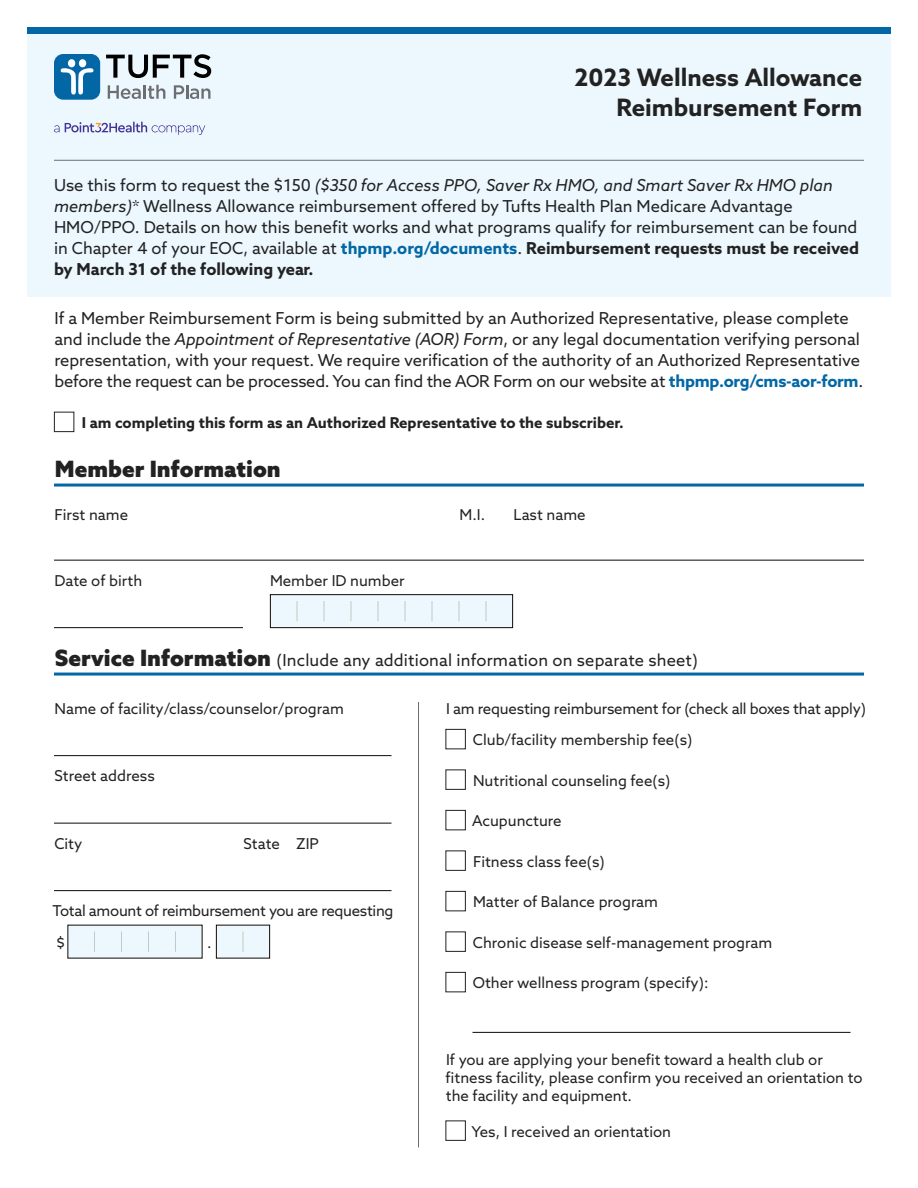
<style>
.page{position:relative;width:918px;height:1188px;background:#fff}
.page>*{position:absolute;margin:0;border:0;box-sizing:border-box;transform-origin:0 0}
.t1{font:700 24px/30px "Azo Sans";color:#222;text-align:right}
.t2{font:900 22.5px "Azo Sans";color:#222}
.t3{font:16.5px/21px "Azo Sans";letter-spacing:-.005em;color:#222223}
.t4{font:16.5px "Azo Sans";letter-spacing:.01em;color:#222}
.t5{font:15px/18px "Azo Sans";color:#222223}
.t6{font:700 15px "Azo Sans";color:#222223}
.t7{font:15px "Azo Sans";letter-spacing:-.02em;color:#222223}
.s1{font-style:italic}
.s2{font-weight:700;color:#0367a5}
.s3{font-weight:700}
.s4{font-weight:900;font-size:22.5px}
</style>
<div class="page">
<hr style="left:54px;top:560px;width:810px;height:1px;background:#100906">
<hr style="left:54px;top:627px;width:189px;height:1px;background:#100906">
<hr style="left:54px;top:755px;width:338px;height:1px;background:#100906">
<hr style="left:54px;top:823px;width:338px;height:1px;background:#100906">
<hr style="left:54px;top:890px;width:338px;height:1px;background:#100906">
<div style="left:270px;top:594px;width:243px;height:34px;background:#ecf8fe;border:1px solid #100906"></div>
<svg style="left:297px;top:601px;width:1px;height:20px"></svg>
<svg style="left:378px;top:601px;width:1px;height:20px"></svg>
<svg style="left:432px;top:601px;width:1px;height:20px"></svg>
<svg style="left:459px;top:601px;width:1px;height:20px"></svg>
<svg style="left:486px;top:601px;width:1px;height:20px"></svg>
<svg style="left:324px;top:601px;width:1px;height:20px"></svg>
<svg style="left:351px;top:601px;width:1px;height:20px"></svg>
<svg style="left:405px;top:601px;width:1px;height:20px"></svg>
<div style="left:27px;top:27px;width:864px;height:270px;background:#ecf8fe"></div>
<div style="left:27px;top:27px;width:864px;height:7px;background:#0367a5"></div>
<div style="left:54px;top:412px;width:20px;height:20px;border:1px solid #222"></div>
<hr style="left:418px;top:702px;width:1px;height:446px;background:#6d6e71">
<div style="left:446px;top:1120px;width:20px;height:21px;border:1px solid #222"></div>
<hr style="left:54px;top:160px;width:810px;height:1px;background:#6d6e71">
<svg style="left:54px;top:122px;width:151px;height:13px"></svg>
<svg style="left:106px;top:54px;width:105px;height:24px"></svg>
<svg style="left:108px;top:85px;width:57px;height:14px"></svg>
<svg style="left:174px;top:85px;width:37px;height:14px"></svg>
<div style="left:54px;top:54px;width:46px;height:46px;background:#0367a5;border-radius:9px"></div>
<div style="left:79px;top:59px;width:7px;height:8px;background:#fff;border-radius:50%"></div>
<svg style="left:61px;top:68px;width:32px;height:27px"></svg>
<div style="left:68px;top:59px;width:7px;height:8px;background:#fff;border-radius:50%"></div>
<hr style="left:54px;top:673px;width:810px;height:3px;background:#0367a5">
<hr style="left:54px;top:484px;width:810px;height:3px;background:#0367a5">
<div style="left:68px;top:925px;width:134px;height:33px;background:#ecf8fe"></div>
<svg style="left:94px;top:932px;width:1px;height:20px"></svg>
<svg style="left:175px;top:932px;width:1px;height:20px"></svg>
<svg style="left:121px;top:932px;width:1px;height:20px"></svg>
<svg style="left:148px;top:932px;width:1px;height:20px"></svg>
<div style="left:216px;top:925px;width:54px;height:33px;background:#ecf8fe;border:1px solid #100906"></div>
<svg style="left:243px;top:932px;width:1px;height:20px"></svg>
<hr style="left:472px;top:1032px;width:378px;height:1px;background:#100906">
<div style="left:446px;top:729px;width:20px;height:20px;border:1px solid #222"></div>
<div style="left:446px;top:891px;width:20px;height:20px;border:1px solid #222"></div>
<div style="left:446px;top:770px;width:20px;height:20px;border:1px solid #222"></div>
<div style="left:446px;top:932px;width:20px;height:20px;border:1px solid #222"></div>
<div style="left:446px;top:850px;width:20px;height:21px;border:1px solid #222"></div>
<div style="left:446px;top:810px;width:20px;height:20px;border:1px solid #222"></div>
<div style="left:446px;top:972px;width:20px;height:20px;border:1px solid #222"></div>
<h1 class="t1" style="left:575px;top:62px;width:289px">2023 Wellness Allowance<br>Reimbursement Form</h1>
<p class="t3" style="left:54px;top:175px;width:807px">Use this form to request the $150 <span class="s1">($350 for Access PPO, Saver Rx HMO, and Smart Saver Rx HMO plan members)</span>* Wellness Allowance reimbursement offered by Tufts Health Plan Medicare Advantage HMO/PPO. Details on how this benefit works and what programs qualify for reimbursement can be found in Chapter 4 of your EOC, available at <span class="s2">thpmp.org/documents</span>. <span class="s3">Reimbursement requests must be received by March 31 of the following year.</span></p>
<p class="t3" style="left:54px;top:307px;width:810px">If a Member Reimbursement Form is being submitted by an Authorized Representative, please complete and include the <span class="s1">Appointment of Representative (AOR) Form</span>, or any legal documentation verifying personal representation, with your request. We require verification of the authority of an Authorized Representative before the request can be processed. You can find the AOR Form on our website at <span class="s2">thpmp.org/cms-aor-form</span>.</p>
<p class="t6" style="left:82px;top:412px;width:544px">I am completing this form as an Authorized Representative to the subscriber.</p>
<h2 class="t2" style="left:55px;top:454px;width:228px">Member Information</h2>
<p class="t5" style="left:55px;top:505px;width:75px">First name</p>
<p class="t5" style="left:460px;top:505px;width:27px">M.I.</p>
<p class="t5" style="left:514px;top:505px;width:74px">Last name</p>
<p class="t5" style="left:55px;top:571px;width:89px">Date of birth</p>
<p class="t5" style="left:270px;top:571px;width:136px">Member ID number</p>
<p class="t4" style="left:55px;top:649px;width:645px"><span class="s4">Service Information</span> (Include any additional information on separate sheet)</p>
<p class="t5" style="left:55px;top:699px;width:291px">Name of facility/class/counselor/program</p>
<p class="t5" style="left:54px;top:767px;width:102px">Street address</p>
<p class="t5" style="left:54px;top:834px;width:30px">City</p>
<p class="t5" style="left:243px;top:834px;width:77px">State ZIP</p>
<p class="t7" style="left:53px;top:901px;width:342px">Total amount of reimbursement you are requesting</p>
<p class="t5" style="left:56px;top:933px;width:10px">$</p>
<p class="t5" style="left:207px;top:933px;width:6px">.</p>
<p class="t5" style="left:446px;top:699px;width:422px">I am requesting reimbursement for (check all boxes that apply)</p>
<p class="t5" style="left:473px;top:731px;width:221px">Club/facility membership fee(s)</p>
<p class="t5" style="left:473px;top:771px;width:199px">Nutritional counseling fee(s)</p>
<p class="t5" style="left:472px;top:812px;width:91px">Acupuncture</p>
<p class="t5" style="left:473px;top:852px;width:133px">Fitness class fee(s)</p>
<p class="t5" style="left:473px;top:893px;width:187px">Matter of Balance program</p>
<p class="t5" style="left:473px;top:933px;width:301px">Chronic disease self-management program</p>
<p class="t5" style="left:473px;top:974px;width:237px">Other wellness program (specify):</p>
<p class="t5" style="left:446px;top:1050px;width:418px">If you are applying your benefit toward a health club or fitness facility, please confirm you received an orientation to the facility and equipment.</p>
<p class="t5" style="left:472px;top:1122px;width:201px">Yes, I received an orientation</p>
</div>
